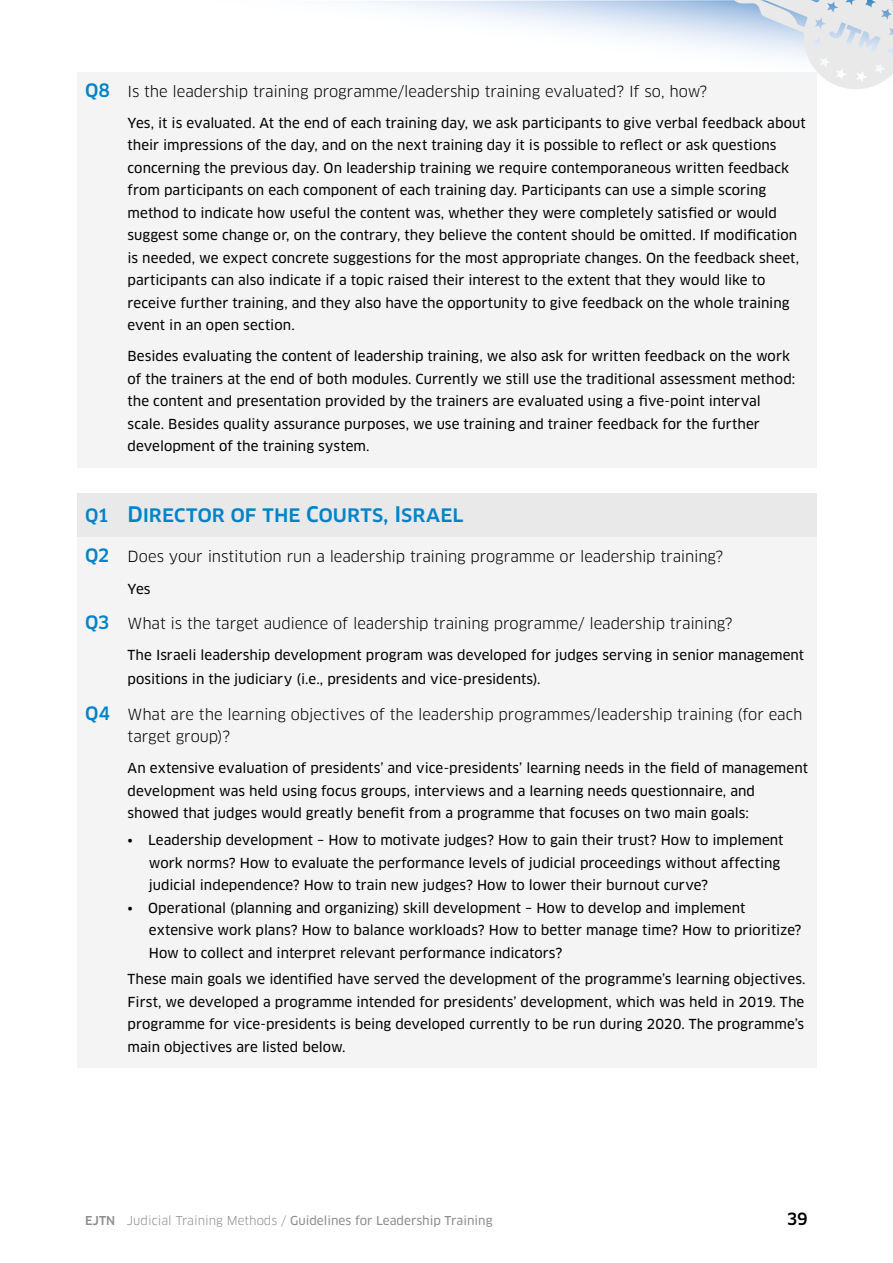
<style>
.page{position:relative;width:893px;height:1263px;background:#fff}
.page>*{position:absolute;margin:0;border:0;box-sizing:border-box;transform-origin:0 0}
.t1{font:500 21px "Clan OT";color:#0083c9}
.t2{font:500 16.5px "Clan OT";color:#000}
.t3{font:15px/22.5px "Clan OT";letter-spacing:-.005em;color:#000}
.t4{font:13.5px/22.5px "Clan OT News";color:#000}
.t5{font:12px "Clan OT News";color:#8e8e8e}
.s1{font-weight:500;font-size:18px;color:#0083c9}
.s2{font-size:18px}
.s3{font-family:"Clan OT";font-weight:500}
.s4{font-family:"Clan OT"}
</style>
<div class="page">
<svg style="left:360px;top:0;width:457px;height:95px"></svg>
<svg style="left:703px;top:0;width:190px;height:91px"></svg>
<div style="left:77px;top:72px;width:739px;height:41px;background:#f4f4f4"></div>
<div style="left:77px;top:104px;width:739px;height:242px;background:#f4f4f4"></div>
<div style="left:77px;top:338px;width:739px;height:129px;background:#f4f4f4"></div>
<div style="left:77px;top:493px;width:739px;height:46px;background:#e9e9e9"></div>
<div style="left:77px;top:537px;width:739px;height:41px;background:#f4f4f4"></div>
<div style="left:77px;top:568px;width:739px;height:43px;background:#f4f4f4"></div>
<div style="left:77px;top:605px;width:739px;height:40px;background:#f4f4f4"></div>
<div style="left:77px;top:637px;width:739px;height:65px;background:#f4f4f4"></div>
<div style="left:77px;top:695px;width:739px;height:63px;background:#f4f4f4"></div>
<div style="left:77px;top:750px;width:739px;height:84px;background:#f4f4f4"></div>
<div style="left:77px;top:822px;width:739px;height:84px;background:#f4f4f4"></div>
<div style="left:77px;top:889px;width:739px;height:84px;background:#f4f4f4"></div>
<div style="left:77px;top:961px;width:739px;height:106px;background:#f4f4f4"></div>
<p class="t3" style="left:85px;top:80px;width:624px"><span class="s1">Q8</span> Is the leadership training programme/leadership training evaluated? If so, how?</p>
<p class="t4" style="left:128px;top:112px;width:680px">Yes, it is evaluated. At the end of each training day, we ask participants to give verbal feedback about their impressions of the day, and on the next training day it is possible to reflect or ask questions concerning the previous day. On leadership training we require contemporaneous written feedback from participants on each component of each training day. Participants can use a simple scoring method to indicate how useful the content was, whether they were completely satisfied or would suggest some change or, on the contrary, they believe the content should be omitted. If modification is needed, we expect concrete suggestions for the most appropriate changes. On the feedback sheet, participants can also indicate if a topic raised their interest to the extent that they would like to receive further training, and they also have the opportunity to give feedback on the whole training event in an open section.</p>
<p class="t4" style="left:128px;top:345px;width:669px">Besides evaluating the content of leadership training, we also ask for written feedback on the work of the trainers at the end of both modules. Currently we still use the traditional assessment method: the content and presentation provided by the trainers are evaluated using a five-point interval scale. Besides quality assurance purposes, we use training and trainer feedback for the further development of the training system.</p>
<h1 class="t1" style="left:85px;top:502px;width:380px"><span class="s2">Q1</span> Director of the Courts, Israel</h1>
<p class="t3" style="left:85px;top:545px;width:640px"><span class="s1">Q2</span> Does your institution run a leadership training programme or leadership training?</p>
<p class="t4" style="left:128px;top:578px;width:25px">Yes</p>
<p class="t3" style="left:85px;top:613px;width:649px"><span class="s1">Q3</span> What is the target audience of leadership training programme/ leadership training?</p>
<p class="t4" style="left:128px;top:643px;width:678px;line-height:24px">The Israeli leadership development program was developed for judges serving in senior management positions in the judiciary (i.e., presidents and vice-presidents).</p>
<p class="t3" style="left:128px;top:703px;width:676px;text-indent:-43px"><span class="s1">Q4</span> What are the learning objectives of the leadership programmes/leadership training (for each target group)?</p>
<p class="t4" style="left:128px;top:757px;width:682px">An extensive evaluation of presidents’ and vice-presidents’ learning needs in the field of management development was held using focus groups, interviews and a learning needs questionnaire, and showed that judges would greatly benefit from a programme that focuses on two main goals:</p>
<p class="t4" style="left:149px;top:829px;width:636px;text-indent:-21px">• Leadership development – How to motivate judges? How to gain their trust? How to implement work norms? How to evaluate the performance levels of judicial proceedings without affecting judicial independence? How to train new judges? How to lower their burnout curve?</p>
<p class="t4" style="left:149px;top:896px;width:654px;text-indent:-21px">• Operational (planning and organizing) skill development – How to develop and implement extensive work plans? How to balance workloads? How to better manage time? How to prioritize?<br>How to collect and interpret relevant performance indicators?</p>
<p class="t4" style="left:128px;top:968px;width:679px;text-align:justify">These main goals we identified have served the development of the programme’s learning objectives.<br>First, we developed a programme intended for presidents’ development, which was held in 2019. The programme for vice-presidents is being developed currently to be run during 2020. The programme’s main objectives are listed below.</p>
<p class="t5" style="left:85px;top:1213px;width:409px"><span class="s3">EJTN</span> <span class="s4">Judicial Training Methods /</span> Guidelines for Leadership Training</p>
<p class="t2" style="left:787px;top:1209px;width:23px">39</p>
</div>
